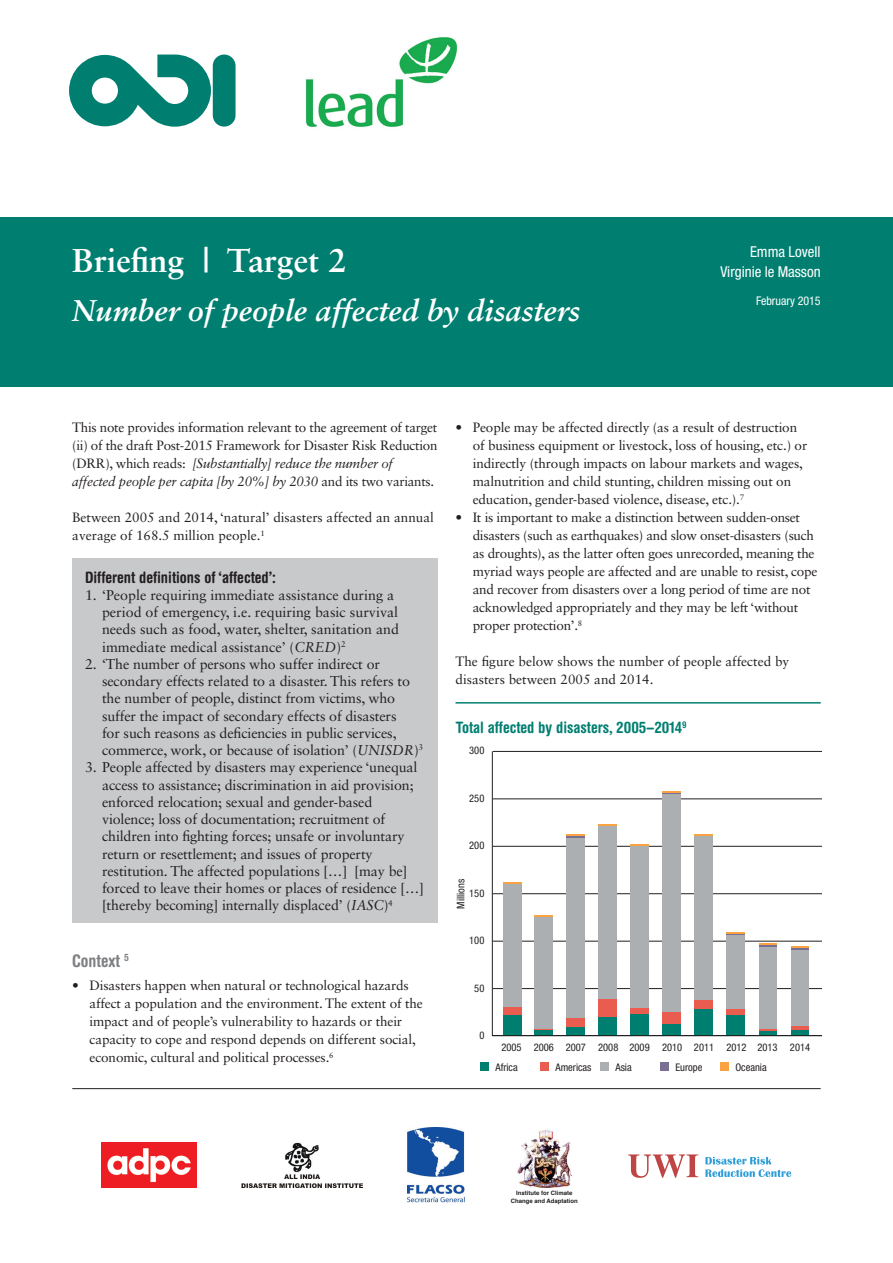
<style>
.page{position:relative;width:893px;height:1263px;background:#fff}
.page>*{position:absolute;margin:0;border:0;box-sizing:border-box;transform-origin:0 0}
.MINISTERIAL_BRIEF{font:700 33px "Sabon LT Std";color:#fff}
.t1{font:italic 700 30px "Sabon LT Std";color:#fff}
.Heading_2{font:700 condensed 17.25px "Helvetica Rounded LT Std";color:#7e8083}
.FIGURE_TITLE{font:700 condensed 15.75px "Helvetica Rounded LT Std";color:#007f71}
.Box_title{font:700 condensed 15.75px "Helvetica Rounded LT Std";color:#231f20}
.AUTHORS{font:condensed 15px "Helvetica Neue LT Std";color:#fff}
.t2{font:14.25px/17.2px "Sabon LT Std";letter-spacing:-.01em;color:#231f20}
.Body_first_paragraph{font:13.5px/18px "Sabon LT Std";letter-spacing:-.01em;color:#231f20}
.DATE{font:condensed 12px "Helvetica Neue LT Std";color:#fff}
.t3{font:condensed 10.5px "Helvetica Neue LT Std";color:#231f20}
.t4{font:700 6px/7.2px "Helvetica";color:#231f20;text-align:center}
.s1{font-style:italic}
.s2{font-weight:700}
</style>
<div class="page">
<div style="left:0;top:217px;width:893px;height:169px;background:#007f71"></div>
<div style="left:72px;top:558px;width:365px;height:365px;background:#c8c9cb"></div>
<hr style="left:455px;top:702px;width:366px;height:1px;background:#007f71">
<hr style="left:492px;top:751px;width:1px;height:284px;background:#231f20">
<div style="left:481px;top:1063px;width:8px;height:8px;background:#007f71"></div>
<div style="left:541px;top:1063px;width:8px;height:8px;background:#e95d50"></div>
<div style="left:601px;top:1063px;width:8px;height:8px;background:#abafb1"></div>
<div style="left:661px;top:1063px;width:8px;height:8px;background:#796e94"></div>
<div style="left:721px;top:1063px;width:8px;height:8px;background:#f9a343"></div>
<hr style="left:493px;top:988px;width:328px;height:1px;background:#231f20">
<hr style="left:493px;top:941px;width:328px;height:1px;background:#231f20">
<hr style="left:493px;top:893px;width:328px;height:1px;background:#231f20">
<hr style="left:493px;top:846px;width:328px;height:1px;background:#231f20">
<hr style="left:493px;top:799px;width:328px;height:1px;background:#231f20">
<hr style="left:493px;top:751px;width:328px;height:1px;background:#231f20">
<div style="left:791px;top:1029px;width:17px;height:6px;background:#007f71"></div>
<div style="left:759px;top:1030px;width:17px;height:5px;background:#007f71"></div>
<div style="left:726px;top:1014px;width:19px;height:21px;background:#007f71"></div>
<div style="left:694px;top:1009px;width:19px;height:26px;background:#007f71"></div>
<div style="left:662px;top:1024px;width:19px;height:11px;background:#007f71"></div>
<div style="left:630px;top:1013px;width:19px;height:22px;background:#007f71"></div>
<div style="left:598px;top:1016px;width:19px;height:19px;background:#007f71"></div>
<div style="left:567px;top:1026px;width:18px;height:9px;background:#007f71"></div>
<div style="left:535px;top:1029px;width:18px;height:6px;background:#007f71"></div>
<div style="left:503px;top:1014px;width:18px;height:21px;background:#007f71"></div>
<svg style="left:791px;top:1025px;width:17px;height:4px"></svg>
<svg style="left:759px;top:1028px;width:17px;height:2px"></svg>
<div style="left:726px;top:1009px;width:19px;height:5px;background:#e95d50"></div>
<div style="left:694px;top:1000px;width:19px;height:9px;background:#e95d50"></div>
<div style="left:662px;top:1012px;width:19px;height:12px;background:#e95d50"></div>
<div style="left:630px;top:1008px;width:19px;height:5px;background:#e95d50"></div>
<div style="left:598px;top:998px;width:19px;height:18px;background:#e95d50"></div>
<div style="left:567px;top:1018px;width:18px;height:8px;background:#e95d50"></div>
<svg style="left:535px;top:1028px;width:18px;height:1px"></svg>
<div style="left:503px;top:1007px;width:18px;height:7px;background:#e95d50"></div>
<div style="left:791px;top:950px;width:17px;height:75px;background:#abafb1"></div>
<div style="left:759px;top:946px;width:17px;height:82px;background:#abafb1"></div>
<div style="left:726px;top:935px;width:19px;height:74px;background:#abafb1"></div>
<div style="left:694px;top:835px;width:19px;height:165px;background:#abafb1"></div>
<div style="left:662px;top:793px;width:19px;height:219px;background:#abafb1"></div>
<div style="left:630px;top:845px;width:19px;height:163px;background:#abafb1"></div>
<div style="left:598px;top:826px;width:19px;height:172px;background:#abafb1"></div>
<div style="left:567px;top:838px;width:18px;height:180px;background:#abafb1"></div>
<div style="left:535px;top:916px;width:18px;height:112px;background:#abafb1"></div>
<div style="left:503px;top:884px;width:18px;height:123px;background:#abafb1"></div>
<hr style="left:492px;top:1035px;width:329px;height:1px;background:#231f20">
<hr style="left:567px;top:835px;width:18px;height:3px;background:#796e94">
<svg style="left:791px;top:946px;width:17px;height:4px"></svg>
<svg style="left:759px;top:943px;width:17px;height:3px"></svg>
<svg style="left:726px;top:932px;width:19px;height:3px"></svg>
<svg style="left:694px;top:834px;width:19px;height:1px"></svg>
<svg style="left:662px;top:791px;width:19px;height:2px"></svg>
<svg style="left:630px;top:844px;width:19px;height:1px"></svg>
<svg style="left:598px;top:825px;width:19px;height:1px"></svg>
<svg style="left:567px;top:834px;width:18px;height:1px"></svg>
<svg style="left:535px;top:915px;width:18px;height:1px"></svg>
<svg style="left:503px;top:883px;width:18px;height:1px"></svg>
<hr style="left:72px;top:1088px;width:749px;height:1px;background:#231f20">
<img style="left:102px;top:1142px;width:94px;height:45px">
<img style="left:241px;top:1142px;width:121px;height:45px">
<img style="left:407px;top:1127px;width:58px;height:75px">
<svg style="left:705px;top:1157px;width:86px;height:20px"></svg>
<svg style="left:628px;top:1154px;width:70px;height:24px"></svg>
<img style="left:517px;top:1129px;width:55px;height:58px">
<img style="left:305px;top:37px;width:153px;height:90px">
<svg style="left:69px;top:55px;width:142px;height:72px"></svg>
<div style="left:213px;top:55px;width:23px;height:72px;background:#007f71;border-radius:11px"></div>
<p class="MINISTERIAL_BRIEF" style="left:72px;top:240px;width:276px">Briefing | Target 2</p>
<p class="t1" style="left:72px;top:292px;width:509px">Number of people affected by disasters</p>
<p class="AUTHORS" style="left:750px;top:243px;width:72px">Emma Lovell</p>
<p class="AUTHORS" style="left:720px;top:263px;width:102px">Virginie le Masson</p>
<p class="DATE" style="left:756px;top:294px;width:66px">February 2015</p>
<p class="Body_first_paragraph" style="left:72px;top:418px;width:367px">This note provides information relevant to the agreement of target (ii) of the draft Post-2015 Framework for Disaster Risk Reduction (DRR), which reads: <span class="s1">[Substantially] reduce the number of affected people per capita [by 20%] by 2030</span> and its two variants.</p>
<p class="Body_first_paragraph" style="left:72px;top:508px;width:363px">Between 2005 and 2014, ‘natural’ disasters affected an annual average of 168.5 million people.<sup>1</sup></p>
<p class="Box_title" style="left:85px;top:567px;width:193px">Different definitions of ‘affected’:</p>
<p class="t2" style="left:102px;top:586px;width:298px;text-indent:-17px">1. ‘People requiring immediate assistance during a period of emergency, i.e. requiring basic survival needs such as food, water, shelter, sanitation and immediate medical assistance’ (<span class="s1">CRED</span>)<sup>2</sup></p>
<p class="t2" style="left:102px;top:655px;width:323px;text-indent:-17px">2. ‘The number of persons who suffer indirect or secondary effects related to a disaster. This refers to the number of people, distinct from victims, who suffer the impact of secondary effects of disasters<br>for such reasons as deficiencies in public services, commerce, work, or because of isolation’ (<span class="s1">UNISDR</span>)<sup>3</sup></p>
<p class="t2" style="left:102px;top:758px;width:323px;text-indent:-17px">3. People affected by disasters may experience ‘unequal access to assistance; discrimination in aid provision; enforced relocation; sexual and gender-based violence; loss of documentation; recruitment of children into fighting forces; unsafe or involuntary return or resettlement; and issues of property restitution. The affected populations […] [may be] forced to leave their homes or places of residence […] [thereby becoming] internally displaced’ (<span class="s1">IASC</span>)<sup>4</sup></p>
<p class="Heading_2" style="left:72px;top:950px;width:58px">Context <sup>5</sup></p>
<p class="Body_first_paragraph" style="left:90px;top:976px;width:335px;text-indent:-17px"><span class="s2">•</span> Disasters happen when natural or technological hazards affect a population and the environment. The extent of the impact and of people’s vulnerability to hazards or their capacity to cope and respond depends on different social, economic, cultural and political processes.<sup>6</sup></p>
<p class="Body_first_paragraph" style="left:473px;top:418px;width:336px;text-indent:-17px"><span class="s2">•</span> People may be affected directly (as a result of destruction of business equipment or livestock, loss of housing, etc.) or indirectly (through impacts on labour markets and wages, malnutrition and child stunting, children missing out on education, gender-based violence, disease, etc.).<sup>7</sup></p>
<p class="Body_first_paragraph" style="left:473px;top:508px;width:346px;text-indent:-17px"><span class="s2">•</span> It is important to make a distinction between sudden-onset disasters (such as earthquakes) and slow onset-disasters (such as droughts), as the latter often goes unrecorded, meaning the myriad ways people are affected and are unable to resist, cope and recover from disasters over a long period of time are not acknowledged appropriately and they may be left ‘without proper protection’.<sup>8</sup></p>
<p class="Body_first_paragraph" style="left:455px;top:652px;width:335px">The figure below shows the number of people affected by disasters between 2005 and 2014.</p>
<p class="FIGURE_TITLE" style="left:455px;top:718px;width:233px">Total affected by disasters, 2005–2014<sup>9</sup></p>
<p class="t3" style="left:469px;top:745px;width:17px">300</p>
<p class="t3" style="left:469px;top:792px;width:17px">250</p>
<p class="t3" style="left:469px;top:839px;width:17px">200</p>
<p class="t3" style="left:455px;top:908px;width:31px;rotate:-90deg">Millions</p>
<p class="t3" style="left:469px;top:887px;width:17px">150</p>
<p class="t3" style="left:469px;top:934px;width:17px">100</p>
<p class="t3" style="left:474px;top:982px;width:12px">50</p>
<p class="t3" style="left:479px;top:1029px;width:7px">0</p>
<p class="t3" style="left:501px;top:1041px;width:310px">2005 2006 2007 2008 2009 2010 2011 2012 2013 2014</p>
<p class="t3" style="left:495px;top:1061px;width:24px">Africa</p>
<p class="t3" style="left:555px;top:1061px;width:38px">Americas</p>
<p class="t3" style="left:615px;top:1061px;width:18px">Asia</p>
<p class="t3" style="left:675px;top:1061px;width:29px">Europe</p>
<p class="t3" style="left:735px;top:1061px;width:33px">Oceania</p>
<p class="t4" style="left:511px;top:1190px;width:68px">Institute for Climate<br>Change and Adaptation</p>
</div>
